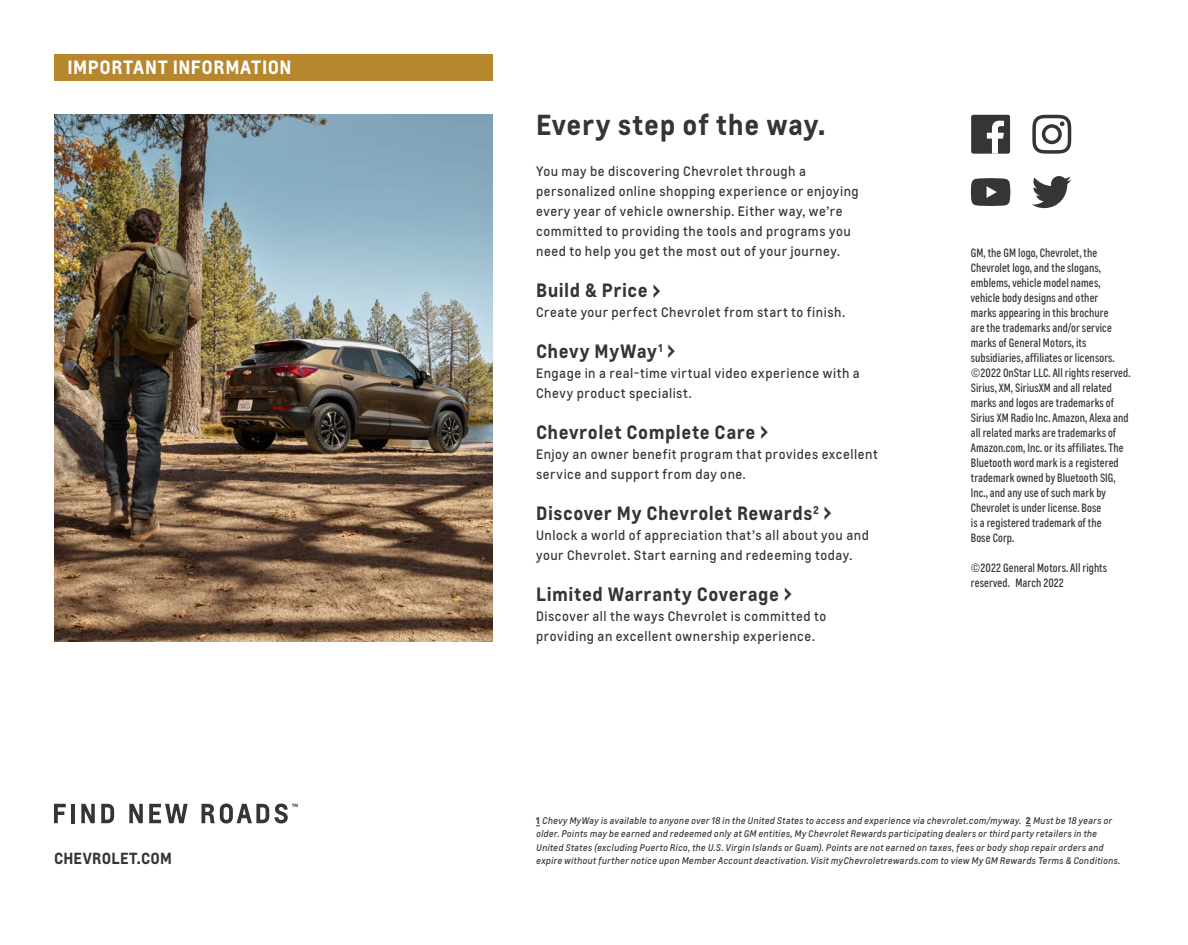
<style>
.page{position:relative;width:1188px;height:945px;background:#fff}
.page>*{position:absolute;margin:0;border:0;box-sizing:border-box;transform-origin:0 0}
.t1{font:700 27px "Louis Global 2";letter-spacing:.02em;color:#363536}
.t2{font:700 25.5px "Louis Global 2";color:#363536}
.t3{font:700 18px "Louis Global 2";letter-spacing:.025em;color:#363536}
.t4{font:700 18px "Louis Global 2";letter-spacing:.025em;color:#fff}
.t5{font:700 15px "Louis Global 2";letter-spacing:.015em;color:#363536}
.t6{font:12.75px/20.2px "Louis Global 2";letter-spacing:.04em;color:#363536}
.t7{font:condensed 11.25px/15px "Louis Global 2";letter-spacing:.005em;color:#363536}
.t8{font:italic 9px/13.5px "Louis Global 2";letter-spacing:.03em;color:#363536}
.s1{font-size:25.5px}
.s2{font-weight:700;font-style:normal}
</style>
<div class="page">
<img style="left:54px;top:115px;width:438px;height:526px">
<svg style="left:1032px;top:115px;width:39px;height:39px"></svg>
<svg style="left:971px;top:178px;width:39px;height:28px"></svg>
<svg style="left:1032px;top:176px;width:39px;height:32px"></svg>
<div style="left:971px;top:115px;width:39px;height:39px;background:#363536;border-radius:2px"></div>
<svg style="left:987px;top:121px;width:17px;height:33px"></svg>
<svg style="left:81px;top:804px;width:14px;height:19px"></svg>
<svg style="left:129px;top:804px;width:14px;height:19px"></svg>
<svg style="left:101px;top:804px;width:13px;height:19px"></svg>
<svg style="left:54px;top:804px;width:12px;height:19px"></svg>
<hr style="left:71px;top:804px;width:4px;height:19px;background:#363536">
<svg style="left:149px;top:804px;width:39px;height:19px"></svg>
<svg style="left:202px;top:804px;width:96px;height:20px"></svg>
<div style="left:54px;top:54px;width:438px;height:27px;background:#b7872d"></div>
<h3 class="t4" style="left:68px;top:54px;width:226px">IMPORTANT INFORMATION</h3>
<h3 class="t5" style="left:54px;top:847px;width:119px">CHEVROLET.COM</h3>
<h1 class="t1" style="left:536px;top:105px;width:291px">Every step of the way.</h1>
<p class="t6" style="left:536px;top:160px;width:324px">You may be discovering Chevrolet through a personalized online shopping experience or enjoying every year of vehicle ownership. Either way, we’re committed to providing the tools and programs you need to help you get the most out of your journey.</p>
<h3 class="t3" style="left:536px;top:277px;width:126px">Build &amp; Price <span class="s1">›</span></h3>
<p class="t6" style="left:536px;top:302px;width:310px">Create your perfect Chevrolet from start to finish.</p>
<h3 class="t3" style="left:536px;top:338px;width:128px">Chevy MyWay<sup>1</sup></h3>
<h2 class="t2" style="left:667px;top:331px;width:10px">›</h2>
<p class="t6" style="left:536px;top:363px;width:325px">Engage in a real-time virtual video experience with a<br>Chevy product specialist.</p>
<h3 class="t3" style="left:536px;top:419px;width:234px">Chevrolet Complete Care <span class="s1">›</span></h3>
<p class="t6" style="left:536px;top:444px;width:343px">Enjoy an owner benefit program that provides excellent service and support from day one.</p>
<h3 class="t3" style="left:536px;top:500px;width:284px">Discover My Chevrolet Rewards<sup>2</sup></h3>
<h2 class="t2" style="left:824px;top:493px;width:10px">›</h2>
<p class="t6" style="left:536px;top:525px;width:334px">Unlock a world of appreciation that’s all about you and your Chevrolet. Start earning and redeeming today.</p>
<h3 class="t3" style="left:536px;top:581px;width:258px">Limited Warranty Coverage <span class="s1">›</span></h3>
<p class="t6" style="left:536px;top:606px;width:292px">Discover all the ways Chevrolet is committed to providing an excellent ownership experience.</p>
<p class="t7" style="left:971px;top:245px;width:161px">GM, the GM logo, Chevrolet, the<br>Chevrolet logo, and the slogans, emblems, vehicle model names, vehicle body designs and other<br>marks appearing in this brochure<br>are the trademarks and/or service marks of General Motors, its subsidiaries, affiliates or licensors. ©2022 OnStar LLC. All rights reserved.<br>Sirius, XM, SiriusXM and all related marks and logos are trademarks of<br>Sirius XM Radio Inc. Amazon, Alexa and all related marks are trademarks of<br>Amazon.com, Inc. or its affiliates. The<br>Bluetooth word mark is a registered trademark owned by Bluetooth SIG,<br>Inc., and any use of such mark by<br>Chevrolet is under license. Bose<br>is a registered trademark of the<br>Bose Corp.</p>
<p class="t7" style="left:971px;top:560px;width:138px">©2022 General Motors. All rights reserved. March 2022</p>
<p class="t8" style="left:536px;top:813px;width:586px"><span class="s2">1</span> Chevy MyWay is available to anyone over 18 in the United States to access and experience via chevrolet.com/myway. <span class="s2">2</span> Must be 18 years or older. Points may be earned and redeemed only at GM entities, My Chevrolet Rewards participating dealers or third party retailers in the United States (excluding Puerto Rico, the U.S. Virgin Islands or Guam). Points are not earned on taxes, fees or body shop repair orders and expire without further notice upon Member Account deactivation. Visit myChevroletrewards.com to view My GM Rewards Terms &amp; Conditions.</p>
</div>
